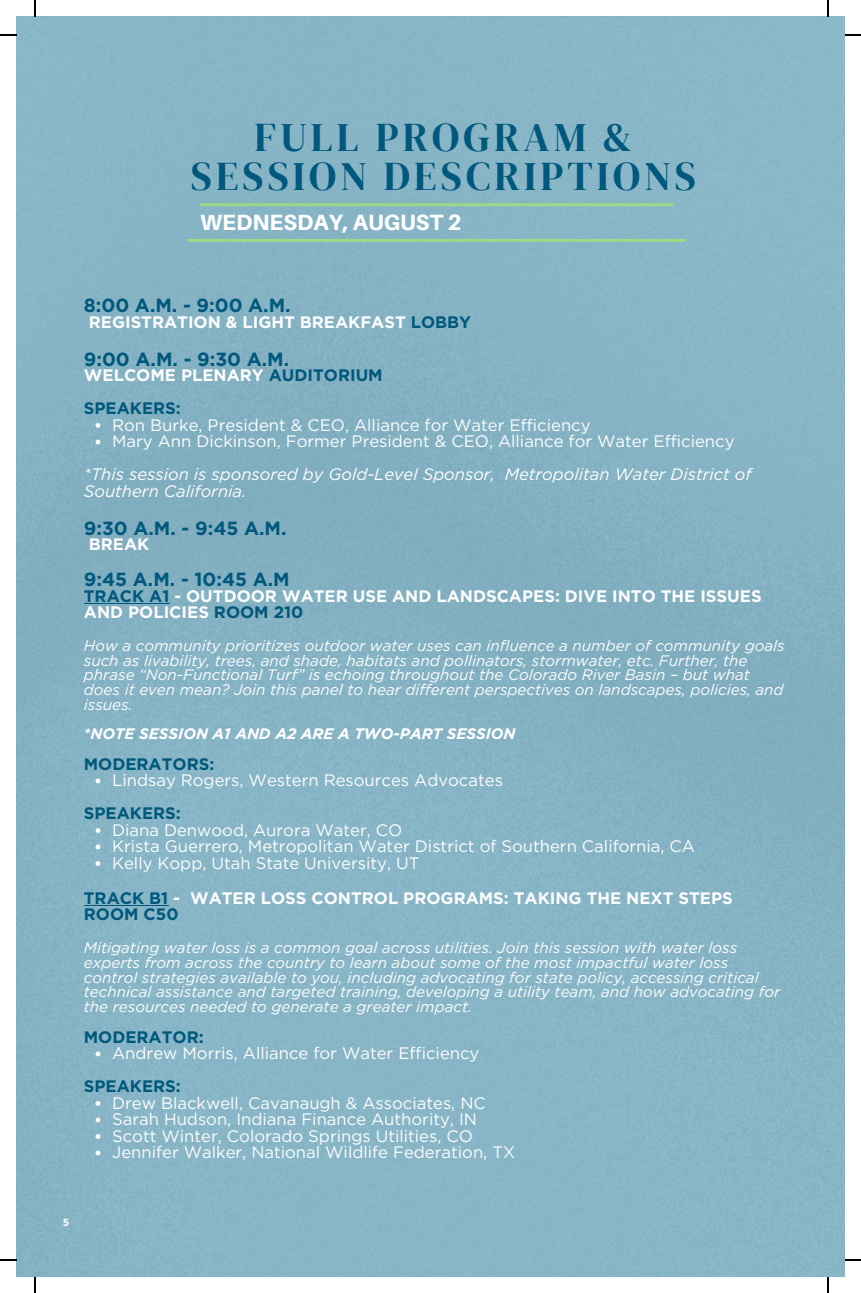
<style>
.page{position:relative;width:861px;height:1293px;background:#fff}
.page>*{position:absolute;margin:0;border:0;box-sizing:border-box;transform-origin:0 0}
.t1{font:40.4px "DM Serif Display";letter-spacing:.1em;color:#00587c}
.t2{font:800 22.2px "Aileron";color:#fff}
.t3{font:700 19px "Gotham";color:#00587c}
.t4{font:16.6px "Gotham";color:#fdfdfd}
.t5{font:700 16.6px/16.4px "Gotham";color:#fdfdfd}
.t6{font:italic 16.6px/16.4px "Gotham";color:#fdfdfd}
.t7{font:700 16.6px "Gotham";color:#00587c}
.t8{font:italic 15.2px/14.6px "Gotham";color:#fdfdfd}
.t9{font:italic 700 15.2px "Gotham";color:#fff}
.t10{font:700 10.4px "Gotham";color:#fff}
.s1{color:#00587c}
</style>
<div class="page">
<div style="left:16px;top:16px;width:828px;height:1260px;background:#86b4c6"></div>
<svg style="left:95px;top:423px;width:5px;height:5px"></svg>
<svg style="left:95px;top:439px;width:5px;height:5px"></svg>
<svg style="left:95px;top:778px;width:5px;height:5px"></svg>
<svg style="left:95px;top:827px;width:5px;height:5px"></svg>
<svg style="left:95px;top:844px;width:5px;height:5px"></svg>
<svg style="left:95px;top:860px;width:5px;height:5px"></svg>
<svg style="left:95px;top:1051px;width:5px;height:5px"></svg>
<svg style="left:95px;top:1100px;width:5px;height:5px"></svg>
<svg style="left:95px;top:1117px;width:5px;height:5px"></svg>
<svg style="left:95px;top:1133px;width:5px;height:5px"></svg>
<svg style="left:95px;top:1150px;width:5px;height:5px"></svg>
<hr style="left:84px;top:602px;width:85px;height:1px;background:#00587c">
<hr style="left:84px;top:904px;width:84px;height:1px;background:#00587c">
<hr style="left:200px;top:203px;width:472px;height:3px;background:#a1d884">
<hr style="left:187px;top:239px;width:498px;height:3px;background:#a1d884">
<svg style="left:34px;top:0;width:2px;height:17px"></svg>
<svg style="left:0;top:35px;width:16px;height:1px"></svg>
<svg style="left:826px;top:0;width:2px;height:17px"></svg>
<svg style="left:844px;top:35px;width:16px;height:1px"></svg>
<svg style="left:34px;top:1277px;width:2px;height:15px"></svg>
<svg style="left:0;top:1259px;width:16px;height:1px"></svg>
<svg style="left:827px;top:1277px;width:1px;height:15px"></svg>
<svg style="left:844px;top:1259px;width:16px;height:1px"></svg>
<p class="t1" style="left:254px;top:109px;width:379px">FULL PROGRAM &amp;</p>
<p class="t1" style="left:191px;top:148px;width:506px">SESSION DESCRIPTIONS</p>
<p class="t2" style="left:200px;top:209px;width:263px">WEDNESDAY, AUGUST 2</p>
<p class="t3" style="left:84px;top:294px;width:208px">8:00 A.M. - 9:00 A.M.</p>
<p class="t5" style="left:89px;top:313px;width:383px">REGISTRATION &amp; LIGHT BREAKFAST <span class="s1">LOBBY</span></p>
<p class="t3" style="left:84px;top:347px;width:207px">9:00 A.M. - 9:30 A.M.</p>
<p class="t5" style="left:84px;top:367px;width:300px">WELCOME PLENARY <span class="s1">AUDITORIUM</span></p>
<p class="t7" style="left:84px;top:398px;width:98px">SPEAKERS:</p>
<p class="t4" style="left:112px;top:415px;width:479px">Ron Burke, President &amp; CEO, Alliance for Water Efficiency</p>
<p class="t4" style="left:112px;top:431px;width:623px">Mary Ann Dickinson, Former President &amp; CEO, Alliance for Water Efficiency</p>
<p class="t6" style="left:84px;top:466px;width:668px">*This session is sponsored by Gold-Level Sponsor, Metropolitan Water District of<br>Southern California.</p>
<p class="t3" style="left:84px;top:516px;width:204px">9:30 A.M. - 9:45 A.M.</p>
<p class="t5" style="left:89px;top:536px;width:62px">BREAK</p>
<p class="t3" style="left:84px;top:568px;width:207px">9:45 A.M. - 10:45 A.M</p>
<p class="t5" style="left:84px;top:587px;width:679px"><span class="s1">TRACK A1</span> - OUTDOOR WATER USE AND LANDSCAPES: DIVE INTO THE ISSUES<br>AND POLICIES <span class="s1">ROOM 210</span></p>
<p class="t8" style="left:84px;top:638px;width:702px">How a community prioritizes outdoor water uses can influence a number of community goals such as livability, trees, and shade, habitats and pollinators, stormwater, etc. Further, the phrase “Non-Functional Turf” is echoing throughout the Colorado River Basin – but what does it even mean? Join this panel to hear different perspectives on landscapes, policies, and issues.</p>
<p class="t9" style="left:84px;top:724px;width:433px">*NOTE SESSION A1 AND A2 ARE A TWO-PART SESSION</p>
<p class="t7" style="left:84px;top:753px;width:132px">MODERATORS:</p>
<p class="t7" style="left:84px;top:803px;width:98px">SPEAKERS:</p>
<p class="t4" style="left:112px;top:770px;width:392px">Lindsay Rogers, Western Resources Advocates</p>
<p class="t4" style="left:112px;top:819px;width:291px">Diana Denwood, Aurora Water, CO</p>
<p class="t4" style="left:112px;top:836px;width:584px">Krista Guerrero, Metropolitan Water District of Southern California, CA</p>
<p class="t4" style="left:112px;top:852px;width:308px">Kelly Kopp, Utah State University, UT</p>
<p class="t5" style="left:84px;top:889px;width:650px"><span class="s1">TRACK B1</span> - WATER LOSS CONTROL PROGRAMS: TAKING THE NEXT STEPS</p>
<p class="t7" style="left:84px;top:904px;width:96px">ROOM C50</p>
<p class="t8" style="left:84px;top:940px;width:697px">Mitigating water loss is a common goal across utilities. Join this session with water loss experts from across the country to learn about some of the most impactful water loss control strategies available to you, including advocating for state policy, accessing critical technical assistance and targeted training, developing a utility team, and how advocating for the resources needed to generate a greater impact.</p>
<p class="t7" style="left:84px;top:1026px;width:121px">MODERATOR:</p>
<p class="t7" style="left:84px;top:1076px;width:98px">SPEAKERS:</p>
<p class="t4" style="left:112px;top:1043px;width:368px">Andrew Morris, Alliance for Water Efficiency</p>
<p class="t4" style="left:112px;top:1092px;width:375px">Drew Blackwell, Cavanaugh &amp; Associates, NC</p>
<p class="t4" style="left:112px;top:1109px;width:366px">Sarah Hudson, Indiana Finance Authority, IN</p>
<p class="t4" style="left:112px;top:1125px;width:362px">Scott Winter, Colorado Springs Utilities, CO</p>
<p class="t4" style="left:112px;top:1142px;width:404px">Jennifer Walker, National Wildlife Federation, TX</p>
<p class="t10" style="left:63px;top:1215px;width:8px">5</p>
</div>
